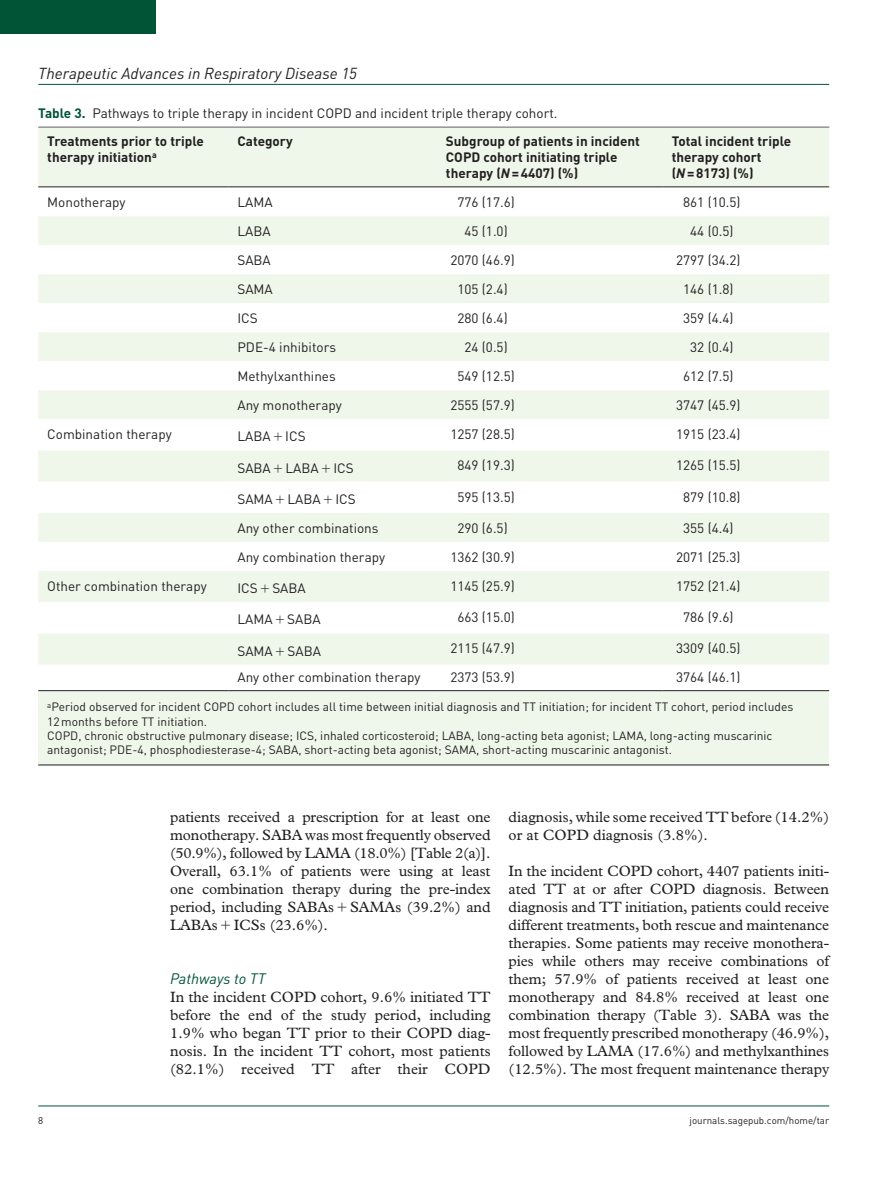
<style>
.page{position:relative;width:893px;height:1191px;background:#fff}
.page>*{position:absolute;margin:0;border:0;box-sizing:border-box;transform-origin:0 0}
.t1{font:italic 15.75px "DIN";color:#231f20}
.t2{font:15px/18px "Plantin Std";color:#231f20;text-align:justify}
.t3{font:italic 15px "DIN";color:#015436}
.t4{font:13.5px/28.5px "DIN";color:#231f20}
.t5{font:700 13.5px/15.8px "DIN";color:#231f20}
.t6{font:12px/14.2px "DIN";color:#231f20}
.t7{font:9.75px "DIN";color:#231f20}
.s1{font-weight:700;color:#015436}
.s2{font-weight:700}
.s3{font-style:italic}
</style>
<div class="page">
<hr style="left:38px;top:84px;width:791px;height:1px;background:#015436">
<hr style="left:38px;top:1105px;width:791px;height:1px;background:#015436">
<div style="left:0;top:0;width:155px;height:34px;background:#015436"></div>
<div style="left:38px;top:691px;width:791px;height:74px;background:#eff7ea"></div>
<hr style="left:38px;top:127px;width:791px;height:1px;background:#231f20">
<hr style="left:38px;top:764px;width:791px;height:1px;background:#231f20">
<div style="left:38px;top:128px;width:791px;height:58px;background:#eff7ea"></div>
<svg style="left:38px;top:187px;width:791px;height:478px"></svg>
<hr style="left:38px;top:186px;width:190px;height:1px;background:#231f20">
<hr style="left:228px;top:186px;width:209px;height:1px;background:#231f20">
<hr style="left:437px;top:186px;width:226px;height:1px;background:#231f20">
<hr style="left:663px;top:186px;width:166px;height:1px;background:#231f20">
<hr style="left:38px;top:690px;width:190px;height:1px;background:#231f20">
<hr style="left:228px;top:690px;width:209px;height:1px;background:#231f20">
<hr style="left:437px;top:690px;width:226px;height:1px;background:#231f20">
<hr style="left:663px;top:690px;width:166px;height:1px;background:#231f20">
<svg style="left:274px;top:433px;width:8px;height:8px"></svg>
<svg style="left:274px;top:464px;width:8px;height:8px"></svg>
<svg style="left:322px;top:464px;width:8px;height:8px"></svg>
<svg style="left:276px;top:495px;width:8px;height:8px"></svg>
<svg style="left:324px;top:495px;width:8px;height:8px"></svg>
<svg style="left:261px;top:585px;width:8px;height:8px"></svg>
<svg style="left:276px;top:616px;width:8px;height:8px"></svg>
<svg style="left:276px;top:647px;width:8px;height:8px"></svg>
<p class="t1" style="left:38px;top:63px;width:320px">Therapeutic Advances in Respiratory Disease 15</p>
<p class="t4" style="left:47px;top:98px;width:512px;text-indent:-9px"><span class="s1">Table 3.</span> Pathways to triple therapy in incident COPD and incident triple therapy cohort.<br><span class="s2">Treatments prior to triple</span></p>
<p class="t5" style="left:47px;top:149px;width:111px">therapy initiation<sup>a</sup></p>
<p class="t5" style="left:237px;top:133px;width:57px">Category</p>
<p class="t5" style="left:446px;top:133px;width:196px">Subgroup of patients in incident<br>COPD cohort initiating triple therapy (<span class="s3">N</span>=4407) (%)</p>
<p class="t5" style="left:672px;top:133px;width:121px">Total incident triple therapy cohort (<span class="s3">N</span>=8173) (%)</p>
<p class="t4" style="left:47px;top:188px;width:80px">Monotherapy</p>
<p class="t4" style="left:237px;top:188px;width:37px">LAMA</p>
<p class="t4" style="left:457px;top:188px;width:59px">776 (17.6)</p>
<p class="t4" style="left:683px;top:188px;width:59px">861 (10.5)</p>
<p class="t4" style="left:237px;top:217px;width:35px">LABA</p>
<p class="t4" style="left:464px;top:217px;width:45px">45 (1.0)</p>
<p class="t4" style="left:690px;top:217px;width:45px">44 (0.5)</p>
<p class="t4" style="left:237px;top:246px;width:35px">SABA</p>
<p class="t4" style="left:450px;top:246px;width:66px">2070 (46.9)</p>
<p class="t4" style="left:676px;top:246px;width:66px">2797 (34.2)</p>
<p class="t4" style="left:237px;top:275px;width:37px">SAMA</p>
<p class="t4" style="left:457px;top:275px;width:52px">105 (2.4)</p>
<p class="t4" style="left:683px;top:275px;width:52px">146 (1.8)</p>
<p class="t4" style="left:237px;top:304px;width:22px">ICS</p>
<p class="t4" style="left:457px;top:304px;width:52px">280 (6.4)</p>
<p class="t4" style="left:683px;top:304px;width:52px">359 (4.4)</p>
<p class="t4" style="left:237px;top:333px;width:100px">PDE-4 inhibitors</p>
<p class="t4" style="left:464px;top:333px;width:45px">24 (0.5)</p>
<p class="t4" style="left:690px;top:333px;width:45px">32 (0.4)</p>
<p class="t4" style="left:237px;top:362px;width:100px">Methylxanthines</p>
<p class="t4" style="left:457px;top:362px;width:59px">549 (12.5)</p>
<p class="t4" style="left:683px;top:362px;width:52px">612 (7.5)</p>
<p class="t4" style="left:237px;top:391px;width:106px">Any monotherapy</p>
<p class="t4" style="left:450px;top:391px;width:66px">2555 (57.9)</p>
<p class="t4" style="left:676px;top:391px;width:66px">3747 (45.9)</p>
<p class="t4" style="left:47px;top:420px;width:126px">Combination therapy</p>
<p class="t4" style="left:237px;top:422px;width:70px">LABA ICS</p>
<p class="t4" style="left:450px;top:420px;width:66px">1257 (28.5)</p>
<p class="t4" style="left:676px;top:420px;width:66px">1915 (23.4)</p>
<p class="t4" style="left:237px;top:453px;width:118px">SABA LABA ICS</p>
<p class="t4" style="left:457px;top:451px;width:59px">849 (19.3)</p>
<p class="t4" style="left:676px;top:451px;width:66px">1265 (15.5)</p>
<p class="t4" style="left:237px;top:484px;width:120px">SAMA LABA ICS</p>
<p class="t4" style="left:457px;top:482px;width:59px">595 (13.5)</p>
<p class="t4" style="left:683px;top:482px;width:59px">879 (10.8)</p>
<p class="t4" style="left:237px;top:513px;width:143px">Any other combinations</p>
<p class="t4" style="left:457px;top:513px;width:52px">290 (6.5)</p>
<p class="t4" style="left:683px;top:513px;width:52px">355 (4.4)</p>
<p class="t4" style="left:237px;top:542px;width:149px">Any combination therapy</p>
<p class="t4" style="left:450px;top:542px;width:66px">1362 (30.9)</p>
<p class="t4" style="left:676px;top:542px;width:66px">2071 (25.3)</p>
<p class="t4" style="left:47px;top:571px;width:161px">Other combination therapy</p>
<p class="t4" style="left:237px;top:574px;width:70px">ICS SABA</p>
<p class="t4" style="left:450px;top:571px;width:66px">1145 (25.9)</p>
<p class="t4" style="left:676px;top:571px;width:66px">1752 (21.4)</p>
<p class="t4" style="left:237px;top:605px;width:85px">LAMA SABA</p>
<p class="t4" style="left:457px;top:603px;width:59px">663 (15.0)</p>
<p class="t4" style="left:683px;top:603px;width:52px">786 (9.6)</p>
<p class="t4" style="left:237px;top:636px;width:85px">SAMA SABA</p>
<p class="t4" style="left:450px;top:634px;width:66px">2115 (47.9)</p>
<p class="t4" style="left:676px;top:634px;width:66px">3309 (40.5)</p>
<p class="t4" style="left:237px;top:662px;width:185px">Any other combination therapy</p>
<p class="t4" style="left:450px;top:662px;width:66px">2373 (53.9)</p>
<p class="t4" style="left:676px;top:662px;width:66px">3764 (46.1)</p>
<p class="t6" style="left:47px;top:699px;width:748px"><sup>a</sup>Period observed for incident COPD cohort includes all time between initial diagnosis and TT initiation; for incident TT cohort, period includes 12months before TT initiation.<br>COPD, chronic obstructive pulmonary disease; ICS, inhaled corticosteroid; LABA, long-acting beta agonist; LAMA, long-acting muscarinic antagonist; PDE-4, phosphodiesterase-4; SABA, short-acting beta agonist; SAMA, short-acting muscarinic antagonist.</p>
<p class="t2" style="left:170px;top:808px;width:322px">patients received a prescription for at least one monotherapy. SABA was most frequently observed (50.9%), followed by LAMA (18.0%) [Table 2(a)].<br>Overall, 63.1% of patients were using at least one combination therapy during the pre-index period, including SABAs SAMAs (39.2%) and LABAs ICSs (23.6%).</p>
<p class="t3" style="left:170px;top:969px;width:97px">Pathways to TT</p>
<p class="t2" style="left:170px;top:988px;width:322px">In the incident COPD cohort, 9.6% initiated TT before the end of the study period, including 1.9% who began TT prior to their COPD diag&shy;nosis. In the incident TT cohort, most patients (82.1%) received TT after their COPD</p>
<p class="t2" style="left:509px;top:808px;width:322px">diagnosis, while some received TT before (14.2%) or at COPD diagnosis (3.8%).</p>
<p class="t2" style="left:509px;top:862px;width:322px">In the incident COPD cohort, 4407 patients initi&shy;ated TT at or after COPD diagnosis. Between diagnosis and TT initiation, patients could receive different treatments, both rescue and maintenance therapies. Some patients may receive monothera&shy;pies while others may receive combinations of them; 57.9% of patients received at least one monotherapy and 84.8% received at least one combination therapy (Table 3). SABA was the most frequently prescribed monotherapy (46.9%), followed by LAMA (17.6%) and methylxanthines (12.5%). The most frequent maintenance therapy</p>
<p class="t7" style="left:38px;top:1114px;width:7px">8</p>
<p class="t7" style="left:689px;top:1114px;width:141px">journals.sagepub.com/home/tar</p>
</div>
